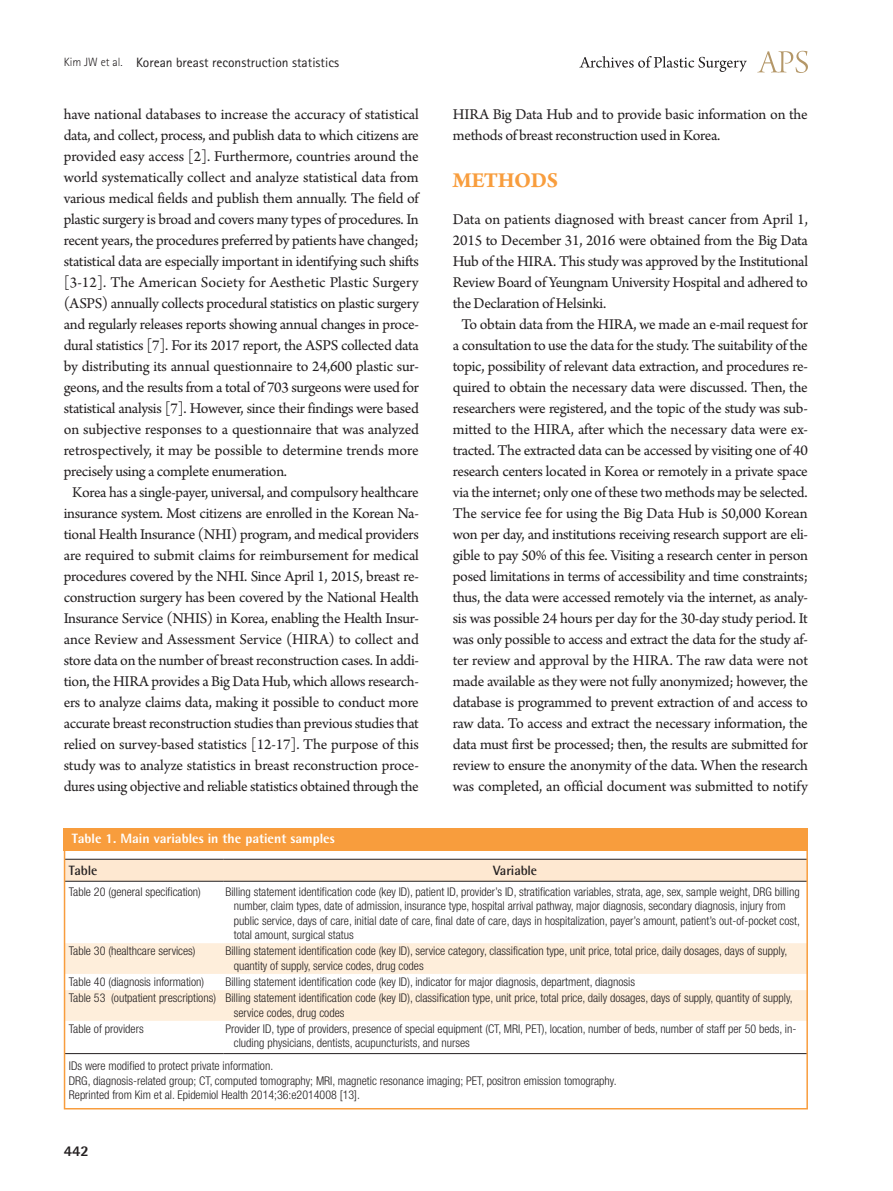
<style>
.page{position:relative;width:893px;height:1191px;background:#fff}
.page>*{position:absolute;margin:0;border:0;box-sizing:border-box;transform-origin:0 0}
.대제목{font:700 22.5px "Arno Pro";letter-spacing:-.02em;color:#f89d3d}
.본문{font:15.75px/21px "Arno Pro";letter-spacing:-.02em;color:#231f20;text-align:center}
.본문_0{font:15.75px/21px "Arno Pro";letter-spacing:-.02em;color:#231f20;text-align:justify}
.t1{font:800 15px "Rotis Semi Sans Std";color:#231f20}
.하시라_제목{font:13.5px "Rotis Sans Serif Std";color:#231f20}
.표그림제목{font:800 13.5px "Rotis Semi Sans Std";color:#fff}
.표열제목{font:700 13.5px "Rotis Semi Sans Std";letter-spacing:-.01em;color:#231f20}
.표본문{font:300 condensed 12px/14.4px "Helvetica Neue LT Std";color:#231f20}
.s1{font-weight:300;font-size:12px}
</style>
<div class="page">
<svg style="left:757px;top:51px;width:51px;height:22px"></svg>
<svg style="left:579px;top:56px;width:168px;height:16px"></svg>
<div style="left:67px;top:860px;width:738px;height:21px;background:#fee8d1"></div>
<svg style="left:67px;top:1020px;width:738px;height:1px"></svg>
<svg style="left:67px;top:943px;width:738px;height:77px;fill:#feeedb"></svg>
<hr style="left:65px;top:1053px;width:158px;height:1px;background:#231f20">
<hr style="left:223px;top:1053px;width:584px;height:1px;background:#231f20">
<hr style="left:65px;top:859px;width:158px;height:1px;background:#231f20">
<hr style="left:223px;top:859px;width:584px;height:1px;background:#231f20">
<hr style="left:65px;top:881px;width:158px;height:1px;background:#231f20">
<hr style="left:223px;top:881px;width:584px;height:1px;background:#231f20">
<div style="left:64px;top:828px;width:744px;height:22px;background:#f89d3d"></div>
<div style="left:64px;top:828px;width:744px;height:281px;border:2px solid #f89d3d"></div>
<p class="하시라_제목" style="left:64px;top:54px;width:277px"><span class="s1">Kim JW et al.</span> Korean breast reconstruction statistics</p>
<p class="본문_0" style="left:64px;top:105px;width:357px">have national databases to increase the accuracy of statistical data, and collect, process, and publish data to which citizens are provided easy access [2]. Furthermore, countries around the world systematically collect and analyze statistical data from various medical fields and publish them annually. The field of plastic surgery is broad and covers many types of procedures. In recent years, the procedures preferred by patients have changed; statistical data are especially important in identifying such shifts [3-12]. The American Society for Aesthetic Plastic Surgery (ASPS) annually collects procedural statistics on plastic surgery and regularly releases reports showing annual changes in proce&shy;dural statistics [7]. For its 2017 report, the ASPS collected data by distributing its annual questionnaire to 24,600 plastic sur&shy;geons, and the results from a total of 703 surgeons were used for statistical analysis [7]. However, since their findings were based on subjective responses to a questionnaire that was analyzed retrospectively, it may be possible to determine trends more precisely using a complete enumeration.</p>
<p class="본문" style="left:64px;top:483px;width:357px">Korea has a single-payer, universal, and compulsory healthcare insurance system. Most citizens are enrolled in the Korean Na&shy;tional Health Insurance (NHI) program, and medical providers are required to submit claims for reimbursement for medical procedures covered by the NHI. Since April 1, 2015, breast re&shy;construction surgery has been covered by the National Health Insurance Service (NHIS) in Korea, enabling the Health Insur&shy;ance Review and Assessment Service (HIRA) to collect and store data on the number of breast reconstruction cases. In addi&shy;tion, the HIRA provides a Big Data Hub, which allows research&shy;ers to analyze claims data, making it possible to conduct more accurate breast reconstruction studies than previous studies that relied on survey-based statistics [12-17]. The purpose of this study was to analyze statistics in breast reconstruction proce&shy;dures using objective and reliable statistics obtained through the</p>
<p class="표그림제목" style="left:72px;top:829px;width:264px">Table 1. Main variables in the patient samples</p>
<p class="본문" style="left:453px;top:105px;width:356px;text-align:left">HIRA Big Data Hub and to provide basic information on the methods of breast reconstruction used in Korea.</p>
<p class="대제목" style="left:453px;top:168px;width:107px">METHODS</p>
<p class="본문_0" style="left:453px;top:210px;width:357px">Data on patients diagnosed with breast cancer from April 1, 2015 to December 31, 2016 were obtained from the Big Data Hub of the HIRA. This study was approved by the Institutional Review Board of Yeungnam University Hospital and adhered to the Declaration of Helsinki.</p>
<p class="본문" style="left:453px;top:315px;width:357px">To obtain data from the HIRA, we made an e-mail request for a consultation to use the data for the study. The suitability of the topic, possibility of relevant data extraction, and procedures re&shy;quired to obtain the necessary data were discussed. Then, the researchers were registered, and the topic of the study was sub&shy;mitted to the HIRA, after which the necessary data were ex&shy;tracted. The extracted data can be accessed by visiting one of 40 research centers located in Korea or remotely in a private space via the internet; only one of these two methods may be selected.<br>The service fee for using the Big Data Hub is 50,000 Korean won per day, and institutions receiving research support are eli&shy;gible to pay 50% of this fee. Visiting a research center in person posed limitations in terms of accessibility and time constraints; thus, the data were accessed remotely via the internet, as analy&shy;sis was possible 24 hours per day for the 30-day study period. It was only possible to access and extract the data for the study af&shy;ter review and approval by the HIRA. The raw data were not made available as they were not fully anonymized; however, the database is programmed to prevent extraction of and access to raw data. To access and extract the necessary information, the data must first be processed; then, the results are submitted for review to ensure the anonymity of the data. When the research was completed, an official document was submitted to notify</p>
<p class="표열제목" style="left:69px;top:862px;width:30px">Table</p>
<p class="표열제목" style="left:493px;top:862px;width:46px">Variable</p>
<p class="표본문" style="left:69px;top:884px;width:134px">Table 20 (general specification)</p>
<p class="표본문" style="left:234px;top:884px;width:568px;text-indent:-9px">Billing statement identification code (key ID), patient ID, provider’s ID, stratification variables, strata, age, sex, sample weight, DRG billing number, claim types, date of admission, insurance type, hospital arrival pathway, major diagnosis, secondary diagnosis, injury from public service, days of care, initial date of care, final date of care, days in hospitalization, payer’s amount, patient’s out-of-pocket cost, total amount, surgical status</p>
<p class="표본문" style="left:69px;top:943px;width:128px">Table 30 (healthcare services)</p>
<p class="표본문" style="left:234px;top:943px;width:555px;text-indent:-9px">Billing statement identification code (key ID), service category, classification type, unit price, total price, daily dosages, days of supply, quantity of supply, service codes, drug codes</p>
<p class="표본문" style="left:69px;top:974px;width:137px">Table 40 (diagnosis information)</p>
<p class="표본문" style="left:225px;top:974px;width:411px">Billing statement identification code (key ID), indicator for major diagnosis, department, diagnosis</p>
<p class="표본문" style="left:69px;top:990px;width:149px">Table 53 (outpatient prescriptions)</p>
<p class="표본문" style="left:234px;top:990px;width:560px;text-indent:-9px">Billing statement identification code (key ID), classification type, unit price, total price, daily dosages, days of supply, quantity of supply, service codes, drug codes</p>
<p class="표본문" style="left:69px;top:1021px;width:76px">Table of providers</p>
<p class="표본문" style="left:234px;top:1021px;width:564px;text-indent:-9px">Provider ID, type of providers, presence of special equipment (CT, MRI, PET), location, number of beds, number of staff per 50 beds, in&shy;cluding physicians, dentists, acupuncturists, and nurses</p>
<p class="표본문" style="left:69px;top:1058px;width:206px">IDs were modified to protect private information.</p>
<p class="표본문" style="left:69px;top:1073px;width:549px">DRG, diagnosis-related group; CT, computed tomography; MRI, magnetic resonance imaging; PET, positron emission tomography.</p>
<p class="표본문" style="left:69px;top:1087px;width:293px">Reprinted from Kim et al. Epidemiol Health 2014;36:e2014008 [13].</p>
<p class="t1" style="left:64px;top:1141px;width:27px">442</p>
</div>
